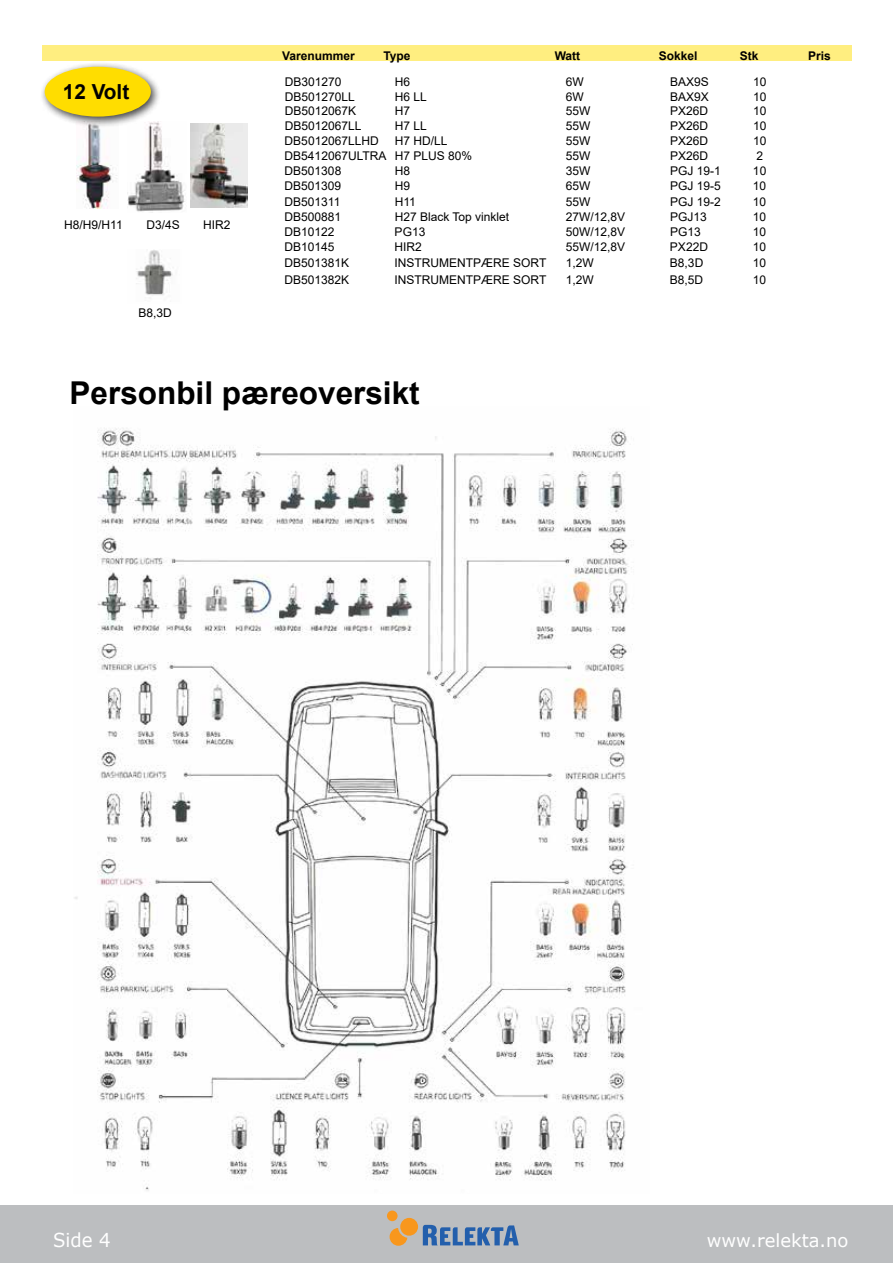
<style>
.page{position:relative;width:893px;height:1263px;background:#fff}
.page>*{position:absolute;margin:0;border:0;box-sizing:border-box;transform-origin:0 0}
.t1{font:700 31.5px "Arial";color:#000}
.t2{font:700 20.7px "Arial";color:#000}
.t3{font:19.2px "Verdana";color:#fff;scale:.95 1}
.t4{font:18px "Verdana";color:#fff}
.t5{font:12px "Arial";color:#000}
.t6{font:700 12px "Arial";color:#000}
</style>
<div class="page">
<div style="left:0;top:1205px;width:893px;height:58px;background:#bcbec0"></div>
<div style="left:387px;top:1210px;width:11px;height:11px;background:#f8971d;border-radius:50%"></div>
<svg style="left:389px;top:1228px;width:18px;height:18px"></svg>
<div style="left:400px;top:1218px;width:18px;height:18px;background:#f8971d;border-radius:50%"></div>
<svg style="left:423px;top:1225px;width:96px;height:20px"></svg>
<img style="left:74px;top:428px;width:560px;height:763px">
<div style="left:42px;top:45px;width:810px;height:16px;background:#ffee80"></div>
<img style="left:136px;top:250px;width:37px;height:49px">
<img style="left:191px;top:123px;width:56px;height:84px">
<img style="left:127px;top:128px;width:58px;height:84px">
<img style="left:76px;top:128px;width:41px;height:80px">
<div style="left:40px;top:61px;width:121px;height:67px;background:#000;opacity:.75"></div>
<div style="left:45px;top:67px;width:106px;height:50px;background:#fd0;border-radius:50%"></div>
<h2 class="t2" style="left:63px;top:77px;width:68px">12 Volt</h2>
<p class="t5" style="left:64px;top:217px;width:60px">H8/H9/H11</p>
<p class="t5" style="left:146px;top:216px;width:35px">D3/4S</p>
<p class="t5" style="left:203px;top:217px;width:29px">HIR2</p>
<p class="t5" style="left:139px;top:304px;width:35px">B8,3D</p>
<p class="t6" style="left:282px;top:47px;width:74px">Varenummer</p>
<p class="t6" style="left:383px;top:47px;width:29px">Type</p>
<p class="t6" style="left:555px;top:47px;width:27px">Watt</p>
<p class="t6" style="left:659px;top:47px;width:40px">Sokkel</p>
<p class="t6" style="left:740px;top:47px;width:20px">Stk</p>
<p class="t6" style="left:808px;top:47px;width:24px">Pris</p>
<p class="t5" style="left:285px;top:73px;width:58px">DB301270</p>
<p class="t5" style="left:395px;top:73px;width:17px">H6</p>
<p class="t5" style="left:566px;top:73px;width:19px">6W</p>
<p class="t5" style="left:670px;top:73px;width:40px">BAX9S</p>
<p class="t5" style="left:753px;top:73px;width:15px">10</p>
<p class="t5" style="left:285px;top:88px;width:72px">DB501270LL</p>
<p class="t5" style="left:395px;top:88px;width:34px">H6 LL</p>
<p class="t5" style="left:566px;top:88px;width:19px">6W</p>
<p class="t5" style="left:670px;top:88px;width:40px">BAX9X</p>
<p class="t5" style="left:753px;top:88px;width:15px">10</p>
<p class="t5" style="left:285px;top:103px;width:73px">DB5012067K</p>
<p class="t5" style="left:395px;top:103px;width:17px">H7</p>
<p class="t5" style="left:566px;top:103px;width:26px">55W</p>
<p class="t5" style="left:670px;top:103px;width:40px">PX26D</p>
<p class="t5" style="left:753px;top:103px;width:15px">10</p>
<p class="t5" style="left:285px;top:118px;width:78px">DB5012067LL</p>
<p class="t5" style="left:395px;top:118px;width:34px">H7 LL</p>
<p class="t5" style="left:566px;top:118px;width:26px">55W</p>
<p class="t5" style="left:670px;top:118px;width:40px">PX26D</p>
<p class="t5" style="left:753px;top:118px;width:15px">10</p>
<p class="t5" style="left:285px;top:133px;width:96px">DB5012067LLHD</p>
<p class="t5" style="left:395px;top:133px;width:54px">H7 HD/LL</p>
<p class="t5" style="left:566px;top:133px;width:26px">55W</p>
<p class="t5" style="left:670px;top:133px;width:40px">PX26D</p>
<p class="t5" style="left:753px;top:133px;width:15px">10</p>
<p class="t5" style="left:285px;top:148px;width:189px">DB5412067ULTRA H7 PLUS 80%</p>
<p class="t5" style="left:566px;top:148px;width:26px">55W</p>
<p class="t5" style="left:670px;top:148px;width:40px">PX26D</p>
<p class="t5" style="left:756px;top:148px;width:8px">2</p>
<p class="t5" style="left:285px;top:163px;width:58px">DB501308</p>
<p class="t5" style="left:395px;top:163px;width:17px">H8</p>
<p class="t5" style="left:566px;top:163px;width:26px">35W</p>
<p class="t5" style="left:670px;top:163px;width:52px">PGJ 19-1</p>
<p class="t5" style="left:753px;top:163px;width:15px">10</p>
<p class="t5" style="left:285px;top:177px;width:58px">DB501309</p>
<p class="t5" style="left:395px;top:177px;width:17px">H9</p>
<p class="t5" style="left:566px;top:177px;width:26px">65W</p>
<p class="t5" style="left:670px;top:177px;width:52px">PGJ 19-5</p>
<p class="t5" style="left:753px;top:177px;width:15px">10</p>
<p class="t5" style="left:285px;top:193px;width:57px">DB501311</p>
<p class="t5" style="left:395px;top:193px;width:23px">H11</p>
<p class="t5" style="left:566px;top:193px;width:26px">55W</p>
<p class="t5" style="left:670px;top:193px;width:52px">PGJ 19-2</p>
<p class="t5" style="left:753px;top:193px;width:15px">10</p>
<p class="t5" style="left:285px;top:209px;width:58px">DB500881</p>
<p class="t5" style="left:395px;top:209px;width:116px">H27 Black Top vinklet</p>
<p class="t5" style="left:566px;top:209px;width:61px">27W/12,8V</p>
<p class="t5" style="left:670px;top:209px;width:38px">PGJ13</p>
<p class="t5" style="left:753px;top:209px;width:15px">10</p>
<p class="t5" style="left:285px;top:224px;width:52px">DB10122</p>
<p class="t5" style="left:395px;top:224px;width:32px">PG13</p>
<p class="t5" style="left:566px;top:224px;width:61px">50W/12,8V</p>
<p class="t5" style="left:670px;top:224px;width:32px">PG13</p>
<p class="t5" style="left:753px;top:224px;width:15px">10</p>
<p class="t5" style="left:285px;top:239px;width:52px">DB10145</p>
<p class="t5" style="left:395px;top:239px;width:29px">HIR2</p>
<p class="t5" style="left:566px;top:239px;width:61px">55W/12,8V</p>
<p class="t5" style="left:670px;top:239px;width:40px">PX22D</p>
<p class="t5" style="left:753px;top:239px;width:15px">10</p>
<p class="t5" style="left:285px;top:255px;width:66px">DB501381K</p>
<p class="t5" style="left:395px;top:255px;width:153px">INSTRUMENTPÆRE SORT</p>
<p class="t5" style="left:566px;top:255px;width:30px">1,2W</p>
<p class="t5" style="left:670px;top:255px;width:35px">B8,3D</p>
<p class="t5" style="left:753px;top:255px;width:15px">10</p>
<p class="t5" style="left:285px;top:272px;width:66px">DB501382K</p>
<p class="t5" style="left:395px;top:272px;width:153px">INSTRUMENTPÆRE SORT</p>
<p class="t5" style="left:566px;top:272px;width:30px">1,2W</p>
<p class="t5" style="left:670px;top:272px;width:35px">B8,5D</p>
<p class="t5" style="left:753px;top:272px;width:15px">10</p>
<h1 class="t1" style="left:70px;top:371px;width:352px">Personbil pæreoversikt</h1>
<h3 class="t3" style="left:53px;top:1226px;width:62px">Side 4</h3>
<h3 class="t4" style="left:707px;top:1228px;width:143px">www.relekta.no</h3>
</div>
